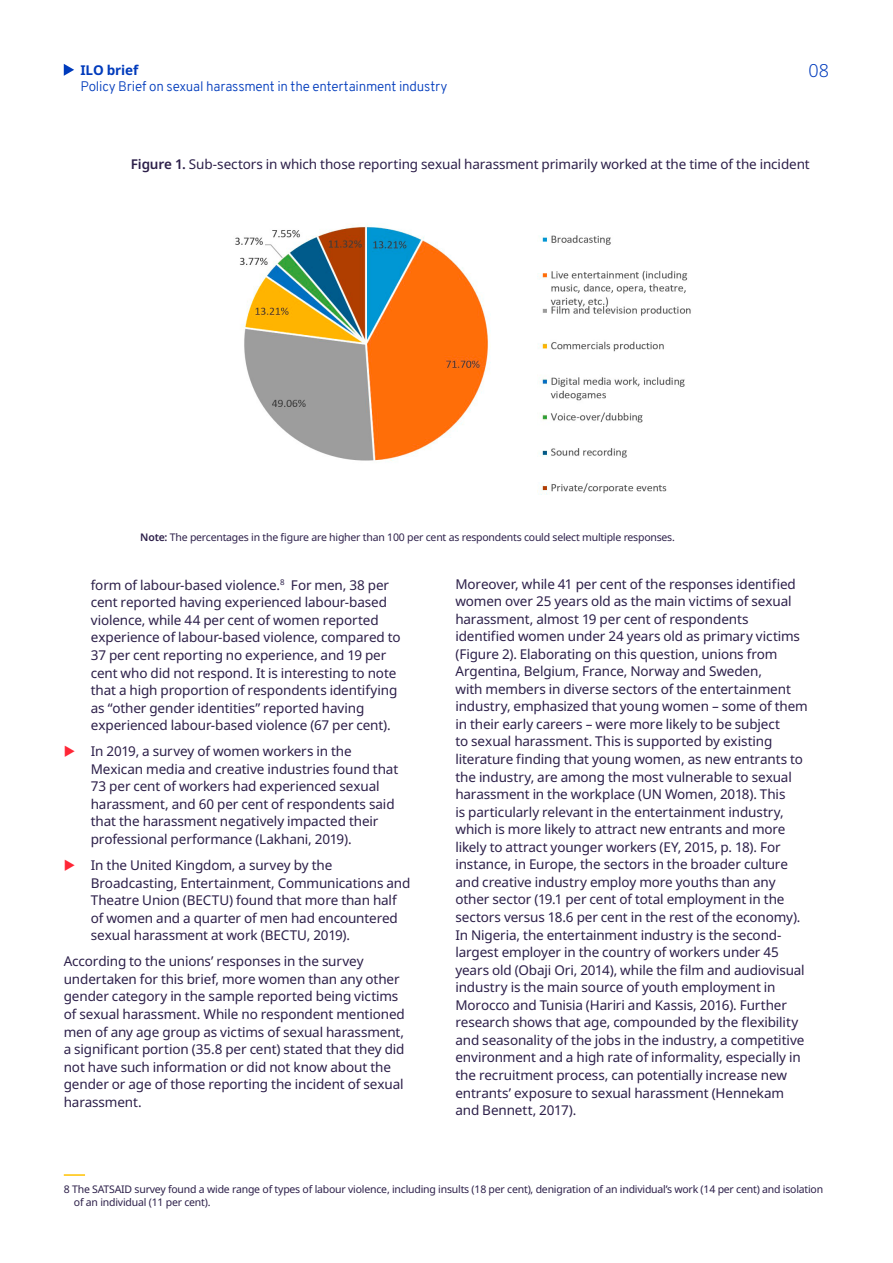
<style>
.page{position:relative;width:893px;height:1263px;background:#fff}
.page>*{position:absolute;margin:0;border:0;box-sizing:border-box;transform-origin:0 0}
.t1{font:300 18px "Noto Sans";color:#003bbc}
.t2{font:13.5px/17.5px "Noto Sans";letter-spacing:-.01em;color:#2c1f49}
.t3{font:300 13.5px "Overpass";letter-spacing:-.015em;color:#003bbc}
.t4{font:700 13.5px "Noto Sans";letter-spacing:-.01em;color:#003bbc}
.t5{font:10.5px/13.5px "Noto Sans";letter-spacing:-.02em;color:#2c1f49}
.s1{font-weight:600}
</style>
<div class="page">
<svg style="left:64px;top:64px;width:10px;height:12px"></svg>
<hr style="left:64px;top:1174px;width:21px;height:2px;background:#ffc200">
<img style="left:235px;top:223px;width:456px;height:272px">
<p class="t4" style="left:80px;top:60px;width:59px">ILO brief</p>
<h1 class="t1" style="left:808px;top:57px;width:22px">08</h1>
<p class="t3" style="left:80px;top:77px;width:369px">Policy Brief on sexual harassment in the entertainment industry</p>
<p class="t2" style="left:131px;top:156px;width:680px"><span class="s1">Figure 1.</span> Sub-sectors in which those reporting sexual harassment primarily worked at the time of the incident</p>
<p class="t5" style="left:140px;top:531px;width:536px"><span class="s1">Note:</span> The percentages in the figure are higher than 100 per cent as respondents could select multiple responses.</p>
<p class="t2" style="left:91px;top:576px;width:311px">form of labour-based violence.<sup>8</sup> For men, 38 per cent reported having experienced labour-based violence, while 44 per cent of women reported experience of labour-based violence, compared to 37 per cent reporting no experience, and 19 per cent who did not respond. It is interesting to note that a high proportion of respondents identifying as “other gender identities” reported having experienced labour-based violence (67 per cent).</p>
<p class="t2" style="left:91px;top:743px;width:309px">In 2019, a survey of women workers in the Mexican media and creative industries found that 73 per cent of workers had experienced sexual harassment, and 60 per cent of respondents said that the harassment negatively impacted their professional performance (Lakhani, 2019).</p>
<p class="t2" style="left:91px;top:857px;width:321px">In the United Kingdom, a survey by the Broadcasting, Entertainment, Communications and Theatre Union (BECTU) found that more than half of women and a quarter of men had encountered sexual harassment at work (BECTU, 2019).</p>
<p class="t2" style="left:64px;top:953px;width:343px">According to the unions’ responses in the survey undertaken for this brief, more women than any other gender category in the sample reported being victims of sexual harassment. While no respondent mentioned men of any age group as victims of sexual harassment, a significant portion (35.8 per cent) stated that they did not have such information or did not know about the gender or age of those reporting the incident of sexual harassment.</p>
<p class="t2" style="left:455px;top:575px;width:354px">Moreover, while 41 per cent of the responses identified women over 25 years old as the main victims of sexual harassment, almost 19 per cent of respondents identified women under 24 years old as primary victims (Figure 2). Elaborating on this question, unions from Argentina, Belgium, France, Norway and Sweden,<br>with members in diverse sectors of the entertainment industry, emphasized that young women – some of them in their early careers – were more likely to be subject<br>to sexual harassment. This is supported by existing literature finding that young women, as new entrants to the industry, are among the most vulnerable to sexual harassment in the workplace (UN Women, 2018). This<br>is particularly relevant in the entertainment industry, which is more likely to attract new entrants and more likely to attract younger workers (EY, 2015, p. 18). For instance, in Europe, the sectors in the broader culture and creative industry employ more youths than any other sector (19.1 per cent of total employment in the sectors versus 18.6 per cent in the rest of the economy).<br>In Nigeria, the entertainment industry is the second&shy;largest employer in the country of workers under 45 years old (Obaji Ori, 2014), while the film and audiovisual industry is the main source of youth employment in Morocco and Tunisia (Hariri and Kassis, 2016). Further research shows that age, compounded by the flexibility and seasonality of the jobs in the industry, a competitive environment and a high rate of informality, especially in the recruitment process, can potentially increase new entrants’ exposure to sexual harassment (Hennekam and Bennett, 2017).</p>
<p class="t5" style="left:74px;top:1182px;width:751px;text-indent:-10px">8 The SATSAID survey found a wide range of types of labour violence, including insults (18 per cent), denigration of an individual’s work (14 per cent) and isolation of an individual (11 per cent).</p>
</div>
